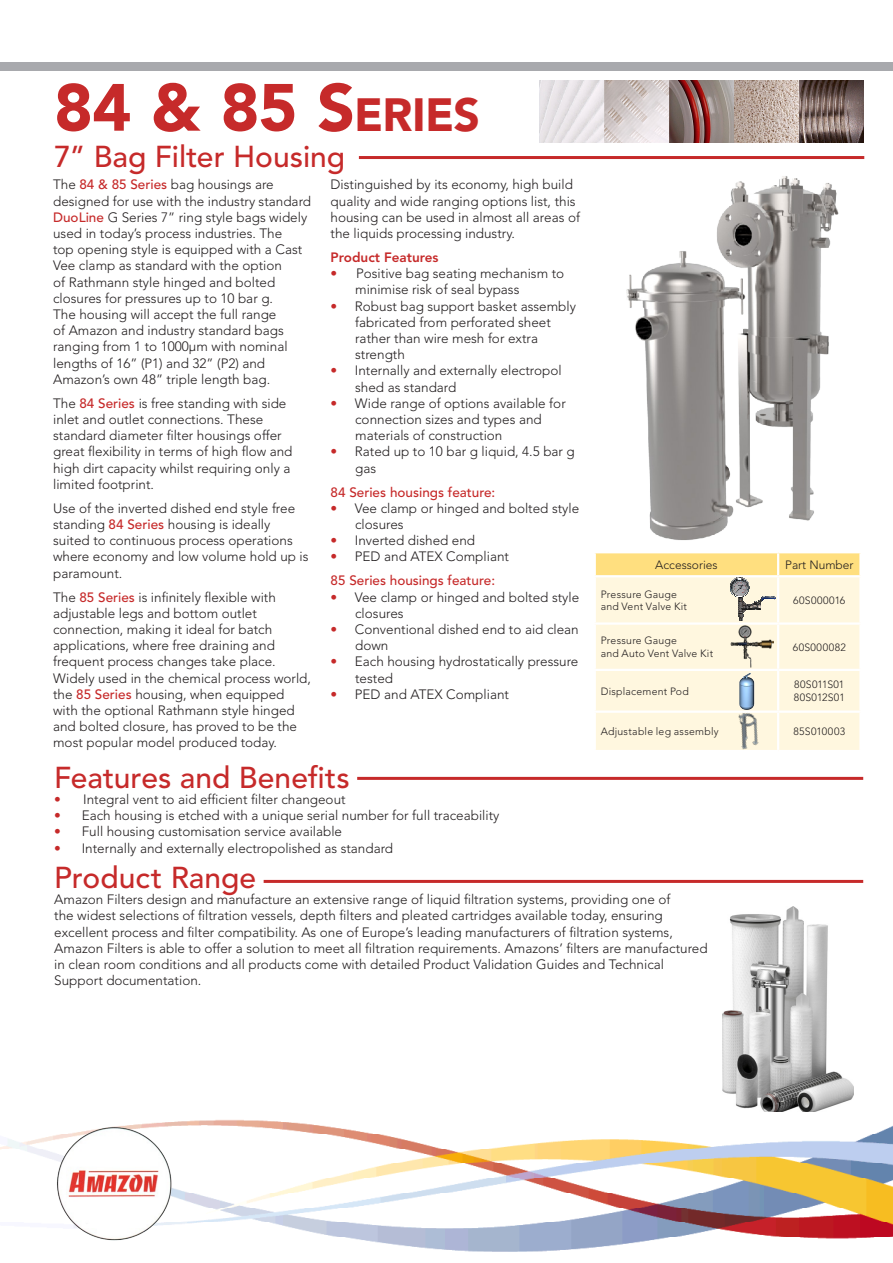
<style>
.page{position:relative;width:893px;height:1263px;background:#fff}
.page>*{position:absolute;margin:0;border:0;box-sizing:border-box;transform-origin:0 0}
.t1{font:900 66px "Avenir LT Std";color:#c62a2a}
.t2{font:500 30px "Avenir LT Std";color:#c62a2a}
.t3{font:300 13.5px/16.2px "Avenir LT Std";color:#231f20}
.t4{font:500 13.5px "Avenir LT Std";color:#c62a2a}
.t5{font:800 13.5px "Avenir LT Std";color:#c62a2a}
.t6{font:300 12px "Avenir LT Std";color:#231f20}
.t7{font:300 10.5px "Avenir LT Std";letter-spacing:.02em;color:#231f20}
.t8{font:300 10.5px "Avenir LT Std";letter-spacing:.045em;color:#231f20}
.s1{font-size:46.2px}
.s2{font-weight:500;color:#c62a2a}
</style>
<div class="page">
<img style="left:723px;top:907px;width:131px;height:205px">
<div style="left:0;top:63px;width:893px;height:8px;background:#a8a9ad"></div>
<img style="left:540px;top:81px;width:324px;height:62px">
<hr style="left:264px;top:880px;width:599px;height:3px;background:#c62a2a">
<img style="left:0;top:1120px;width:893px;height:132px">
<img style="left:44px;top:1120px;width:143px;height:132px">
<hr style="left:357px;top:777px;width:506px;height:3px;background:#c62a2a">
<hr style="left:359px;top:156px;width:505px;height:3px;background:#c62a2a">
<div style="left:596px;top:621px;width:263px;height:129px;background:#fff7df"></div>
<hr style="left:777px;top:577px;width:2px;height:45px;background:#fff">
<hr style="left:594px;top:622px;width:184px;height:3px;background:#fff">
<hr style="left:778px;top:622px;width:84px;height:3px;background:#fff">
<hr style="left:777px;top:625px;width:2px;height:44px;background:#fff">
<hr style="left:594px;top:669px;width:184px;height:2px;background:#fff">
<hr style="left:778px;top:669px;width:84px;height:2px;background:#fff">
<hr style="left:777px;top:671px;width:2px;height:39px;background:#fff">
<hr style="left:594px;top:710px;width:184px;height:3px;background:#fff">
<hr style="left:778px;top:710px;width:84px;height:3px;background:#fff">
<hr style="left:777px;top:713px;width:2px;height:37px;background:#fff">
<svg style="left:595px;top:552px;width:265px;height:69px;background:#f9eabf"></svg>
<img style="left:731px;top:625px;width:43px;height:42px">
<img style="left:733px;top:671px;width:30px;height:40px">
<img style="left:627px;top:176px;width:212px;height:364px">
<img style="left:727px;top:712px;width:43px;height:38px">
<p class="t1" style="left:54px;top:68px;width:425px">84 &amp; 85 S<span class="s1">ERIES</span></p>
<p class="t2" style="left:54px;top:139px;width:293px">7” Bag Filter Housing</p>
<p class="t3" style="left:53px;top:177px;width:260px">The <span class="s2">84 &amp; 85 Series</span> bag housings are designed for use with the industry standard <span class="s2">DuoLine</span> G Series 7” ring style bags widely used in today’s process industries. The<br>top opening style is equipped with a Cast Vee clamp as standard with the option<br>of Rathmann style hinged and bolted closures for pressures up to 10 bar g.</p>
<p class="t3" style="left:53px;top:306px;width:236px">The housing will accept the full range of Amazon and industry standard bags ranging from 1 to 1000µm with nominal lengths of 16” (P1) and 32” (P2) and Amazon’s own 48” triple length bag.</p>
<p class="t3" style="left:53px;top:395px;width:241px">The <span class="s2">84 Series</span> is free standing with side inlet and outlet connections. These standard diameter filter housings offer great flexibility in terms of high flow and high dirt capacity whilst requiring only a limited footprint.</p>
<p class="t3" style="left:53px;top:500px;width:257px">Use of the inverted dished end style free standing <span class="s2">84 Series</span> housing is ideally suited to continuous process operations where economy and low volume hold up is paramount.</p>
<p class="t3" style="left:53px;top:589px;width:224px">The <span class="s2">85 Series</span> is infinitely flexible with adjustable legs and bottom outlet connection, making it ideal for batch applications, where free draining and frequent process changes take place.</p>
<p class="t3" style="left:53px;top:670px;width:259px">Widely used in the chemical process world, the <span class="s2">85 Series</span> housing, when equipped with the optional Rathmann style hinged and bolted closure, has proved to be the most popular model produced today.</p>
<p class="t3" style="left:331px;top:177px;width:251px">Distinguished by its economy, high build quality and wide ranging options list, this housing can be used in almost all areas of the liquids processing industry.</p>
<p class="t5" style="left:331px;top:249px;width:109px">Product Features</p>
<p class="t3" style="left:355px;top:265px;width:211px;text-indent:-25px"><span class="s2">•</span> Positive bag seating mechanism to minimise risk of seal bypass</p>
<p class="t3" style="left:355px;top:298px;width:222px;text-indent:-25px"><span class="s2">•</span> Robust bag support basket assembly fabricated from perforated sheet rather than wire mesh for extra</p>
<p class="t3" style="left:355px;top:346px;width:51px">strength</p>
<p class="t3" style="left:355px;top:363px;width:208px;text-indent:-25px"><span class="s2">•</span> Internally and externally electropol shed as standard</p>
<p class="t3" style="left:355px;top:395px;width:212px;text-indent:-25px"><span class="s2">•</span> Wide range of options available for connection sizes and types and materials of construction</p>
<p class="t3" style="left:355px;top:444px;width:221px;text-indent:-25px"><span class="s2">•</span> Rated up to 10 bar g liquid, 4.5 bar g gas</p>
<p class="t4" style="left:331px;top:484px;width:166px">84 Series housings feature:</p>
<p class="t3" style="left:355px;top:500px;width:226px;text-indent:-25px"><span class="s2">•</span> Vee clamp or hinged and bolted style closures</p>
<p class="t3" style="left:331px;top:532px;width:146px"><span class="s2">•</span> Inverted dished end</p>
<p class="t3" style="left:331px;top:549px;width:180px"><span class="s2">•</span> PED and ATEX Compliant</p>
<p class="t4" style="left:331px;top:573px;width:166px">85 Series housings feature:</p>
<p class="t3" style="left:355px;top:589px;width:226px;text-indent:-25px"><span class="s2">•</span> Vee clamp or hinged and bolted style closures</p>
<p class="t3" style="left:355px;top:621px;width:225px;text-indent:-25px"><span class="s2">•</span> Conventional dished end to aid clean down</p>
<p class="t3" style="left:355px;top:654px;width:225px;text-indent:-25px"><span class="s2">•</span> Each housing hydrostatically pressure tested</p>
<p class="t3" style="left:331px;top:686px;width:180px"><span class="s2">•</span> PED and ATEX Compliant</p>
<p class="t2" style="left:54px;top:760px;width:297px">Features and Benefits</p>
<p class="t3" style="left:54px;top:791px;width:293px"><span class="s2">•</span> Integral vent to aid efficient filter changeout</p>
<p class="t3" style="left:54px;top:807px;width:447px"><span class="s2">•</span> Each housing is etched with a unique serial number for full traceability</p>
<p class="t3" style="left:54px;top:823px;width:290px"><span class="s2">•</span> Full housing customisation service available</p>
<p class="t3" style="left:54px;top:840px;width:341px"><span class="s2">•</span> Internally and externally electropolished as standard</p>
<p class="t6" style="left:655px;top:558px;width:64px">Accessories</p>
<p class="t6" style="left:785px;top:558px;width:70px">Part Number</p>
<p class="t7" style="left:601px;top:588px;width:78px">Pressure Gauge</p>
<p class="t7" style="left:601px;top:600px;width:88px">and Vent Valve Kit</p>
<p class="t7" style="left:793px;top:594px;width:54px">60S000016</p>
<p class="t7" style="left:601px;top:635px;width:78px">Pressure Gauge</p>
<p class="t7" style="left:601px;top:647px;width:114px">and Auto Vent Valve Kit</p>
<p class="t7" style="left:601px;top:685px;width:90px">Displacement Pod</p>
<p class="t8" style="left:793px;top:641px;width:55px">60S000082</p>
<p class="t7" style="left:794px;top:679px;width:52px">80S011S01</p>
<p class="t7" style="left:794px;top:691px;width:53px">80S012S01</p>
<p class="t7" style="left:601px;top:725px;width:119px">Adjustable leg assembly</p>
<p class="t7" style="left:793px;top:725px;width:53px">85S010003</p>
<p class="t2" style="left:54px;top:860px;width:203px">Product Range</p>
<p class="t3" style="left:54px;top:891px;width:618px">Amazon Filters design and manufacture an extensive range of liquid filtration systems, providing one of</p>
<p class="t3" style="left:54px;top:908px;width:610px">the widest selections of filtration vessels, depth filters and pleated cartridges available today, ensuring</p>
<p class="t3" style="left:54px;top:924px;width:620px">excellent process and filter compatibility. As one of Europe’s leading manufacturers of filtration systems,</p>
<p class="t3" style="left:54px;top:940px;width:655px">Amazon Filters is able to offer a solution to meet all filtration requirements. Amazons’ filters are manufactured in clean room conditions and all products come with detailed Product Validation Guides and Technical</p>
<p class="t3" style="left:54px;top:972px;width:149px">Support documentation.</p>
</div>
